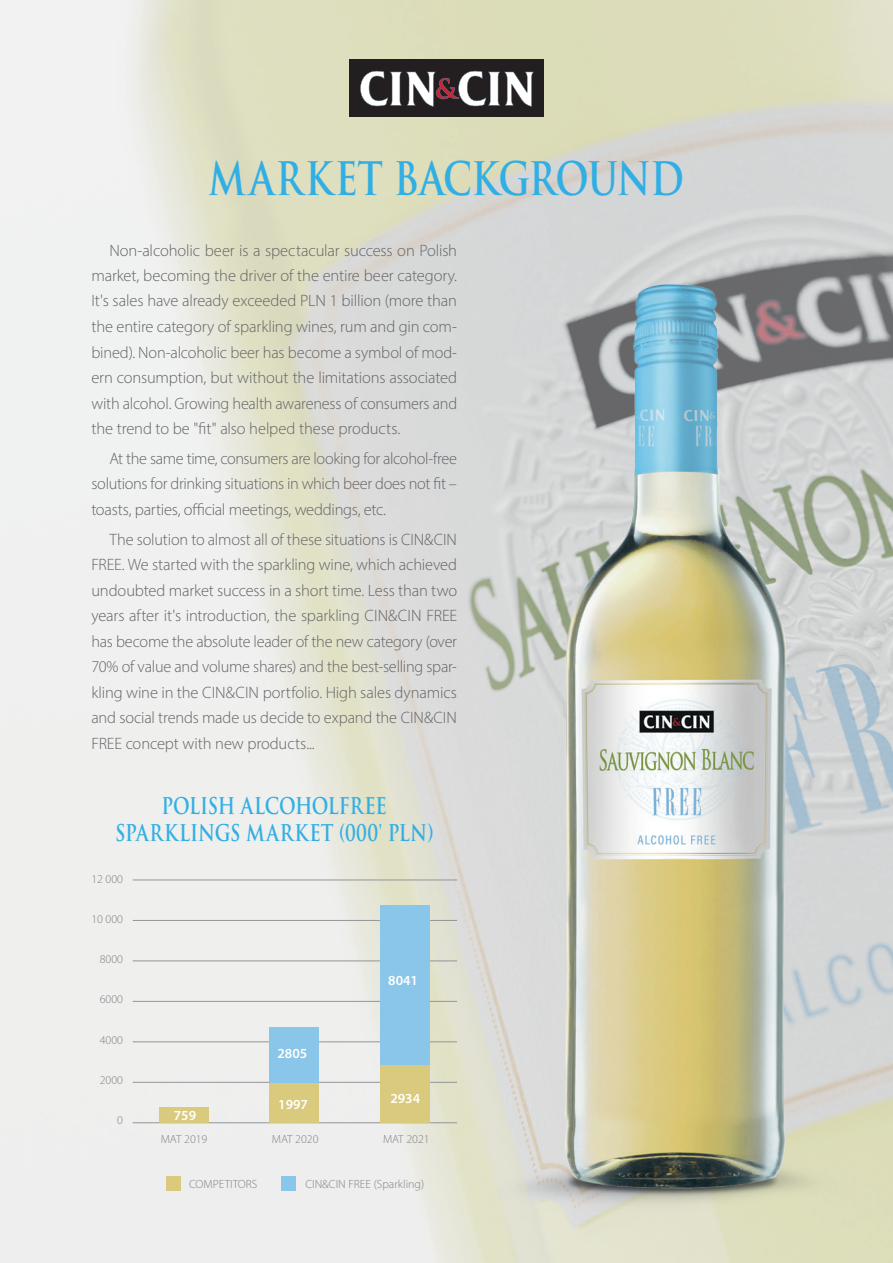
<style>
.page{position:relative;width:893px;height:1263px;background:#fff}
.page>*{position:absolute;margin:0;border:0;box-sizing:border-box;transform-origin:0 0}
.t1{font:700 45px "Trajan Pro";letter-spacing:-.01em;color:#31afe4;scale:.8 1}
.t2{font:700 22.5px/27px "Trajan Pro";letter-spacing:-.005em;color:#31afe4;text-align:center;scale:.8 1}
.t3{font:300 16.5px/25.5px "Myriad Pro";letter-spacing:-.01em;color:#636366;text-align:justify}
.t4{font:600 13.95px "Myriad Pro";color:#fff}
.t5{font:300 11.85px "Myriad Pro";color:#808285}
</style>
<div class="page">
<img style="left:0;top:0;width:893px;height:1263px">
<hr style="left:133px;top:920px;width:324px;height:1px;background:#939598">
<hr style="left:133px;top:880px;width:324px;height:1px;background:#939598">
<hr style="left:133px;top:961px;width:324px;height:1px;background:#939598">
<hr style="left:133px;top:1001px;width:324px;height:1px;background:#939598">
<hr style="left:133px;top:1041px;width:324px;height:1px;background:#939598">
<hr style="left:133px;top:1082px;width:324px;height:1px;background:#939598">
<hr style="left:133px;top:1122px;width:324px;height:1px;background:#939598">
<div style="left:282px;top:1176px;width:14px;height:15px;background:#8ac6e9"></div>
<div style="left:166px;top:1176px;width:14px;height:15px;background:#daca7d"></div>
<div style="left:380px;top:1064px;width:50px;height:58px;background:#daca7d"></div>
<div style="left:380px;top:905px;width:50px;height:159px;background:#8ac6e9"></div>
<div style="left:269px;top:1083px;width:49px;height:39px;background:#daca7d"></div>
<div style="left:269px;top:1027px;width:49px;height:56px;background:#8ac6e9"></div>
<div style="left:159px;top:1107px;width:50px;height:15px;background:#daca7d"></div>
<div style="left:349px;top:60px;width:195px;height:57px;background:#231f20"></div>
<svg style="left:360px;top:71px;width:174px;height:36px"></svg>
<img style="left:471px;top:1062px;width:385px;height:154px">
<img style="left:505px;top:277px;width:334px;height:937px">
<h1 class="t1" style="left:209px;top:151px;width:596px">MARKET BACKGROUND</h1>
<p class="t3" style="left:91px;top:237px;width:367px;text-indent:18px">Non-alcoholic beer is a spectacular success on Polish market, becoming the driver of the entire beer category.<br>It's sales have already exceeded PLN 1 billion (more than the entire category of sparkling wines, rum and gin com&shy;bined). Non-alcoholic beer has become a symbol of mod&shy;ern consumption, but without the limitations associated with alcohol. Growing health awareness of consumers and the trend to be "fit" also helped these products.</p>
<p class="t3" style="left:91px;top:445px;width:367px;text-indent:18px">At the same time, consumers are looking for alcohol-free solutions for drinking situations in which beer does not fit – toasts, parties, official meetings, weddings, etc.</p>
<p class="t3" style="left:91px;top:526px;width:367px;text-indent:18px">The solution to almost all of these situations is CIN&amp;CIN FREE. We started with the sparkling wine, which achieved undoubted market success in a short time. Less than two years after it's introduction, the sparkling CIN&amp;CIN FREE has become the absolute leader of the new category (over 70% of value and volume shares) and the best-selling spar&shy;kling wine in the CIN&amp;CIN portfolio. High sales dynamics and social trends made us decide to expand the CIN&amp;CIN FREE concept with new products...</p>
<h2 class="t2" style="left:115px;top:793px;width:399px">POLISH ALCOHOLFREE<br>SPARKLINGS MARKET (000' PLN)</h2>
<p class="t5" style="left:91px;top:872px;width:33px">12 000</p>
<p class="t5" style="left:91px;top:912px;width:33px">10 000</p>
<p class="t5" style="left:100px;top:953px;width:25px">8000</p>
<p class="t5" style="left:100px;top:993px;width:25px">6000</p>
<p class="t5" style="left:100px;top:1033px;width:25px">4000</p>
<p class="t5" style="left:100px;top:1073px;width:25px">2000</p>
<p class="t5" style="left:117px;top:1114px;width:7px">0</p>
<p class="t5" style="left:161px;top:1133px;width:48px">MAT 2019</p>
<p class="t5" style="left:272px;top:1133px;width:48px">MAT 2020</p>
<p class="t5" style="left:383px;top:1133px;width:48px">MAT 2021</p>
<p class="t5" style="left:189px;top:1177px;width:70px">COMPETITORS</p>
<p class="t5" style="left:305px;top:1177px;width:120px">CIN&amp;CIN FREE (Sparkling)</p>
<p class="t4" style="left:388px;top:971px;width:31px">8041</p>
<p class="t4" style="left:277px;top:1044px;width:31px">2805</p>
<p class="t4" style="left:390px;top:1090px;width:31px">2934</p>
<p class="t4" style="left:278px;top:1095px;width:31px">1997</p>
<p class="t4" style="left:174px;top:1106px;width:24px">759</p>
</div>
